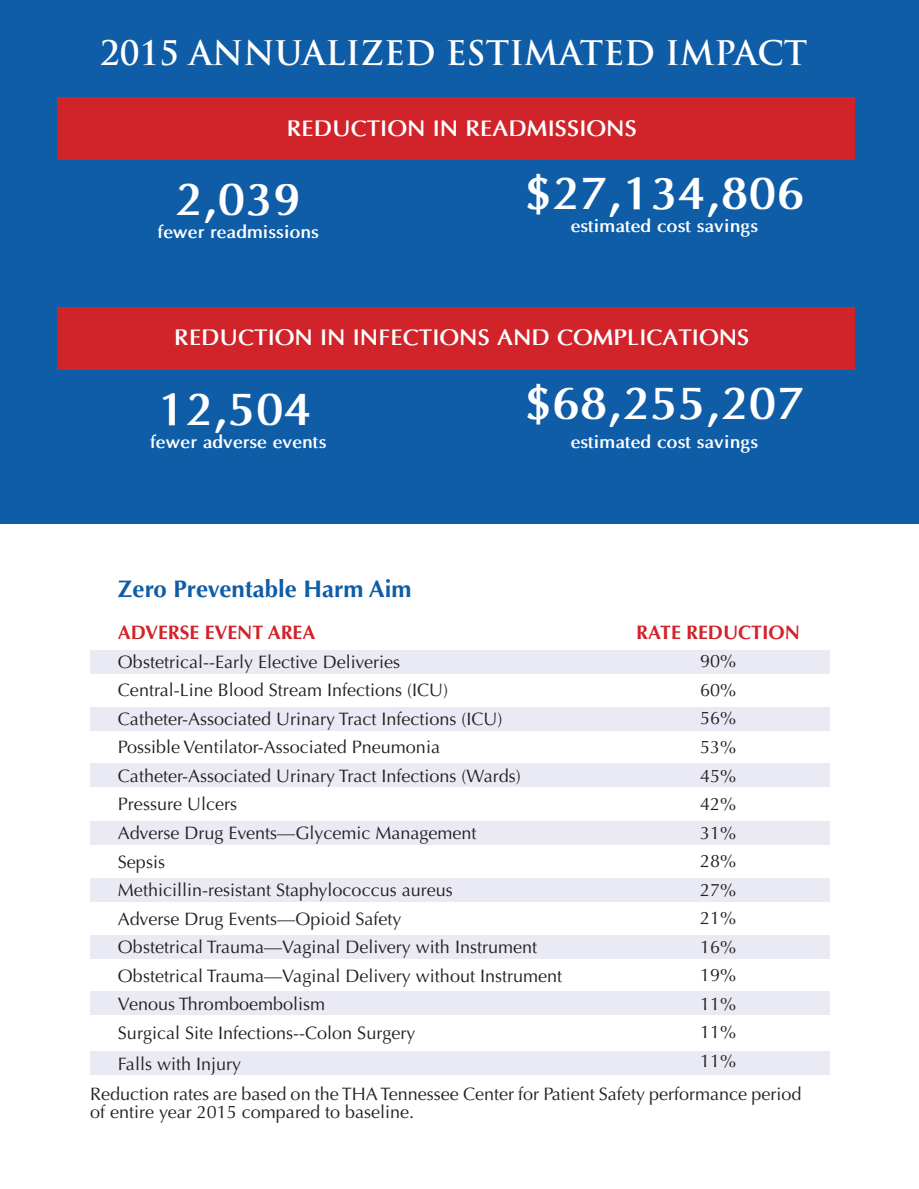
<style>
.page{position:relative;width:919px;height:1189px;background:#fff}
.page>*{position:absolute;margin:0;border:0;box-sizing:border-box;transform-origin:0 0}
.t1{font:700 46.5px "Optima";color:#fff}
.t2{font:700 33px "Trajan Pro";color:#fff}
.t3{font:700 24px "Optima LT Std";color:#0f5ca7}
.t4{font:700 22.5px "Optima";color:#fff}
.t5{font:700 19.5px "Optima LT Std";color:#d1232a}
.t6{font:18px/28.5px "Optima LT Std";color:#231f20}
.t7{font:700 18px "Optima";color:#fff}
</style>
<div class="page">
<div style="left:0;top:0;width:918px;height:524px;background:#0f5ca7"></div>
<div style="left:57px;top:98px;width:797px;height:62px;background:#d1232a"></div>
<div style="left:57px;top:308px;width:797px;height:62px;background:#d1232a"></div>
<div style="left:90px;top:650px;width:739px;height:24px;background:#e9eaf3"></div>
<div style="left:90px;top:706px;width:739px;height:24px;background:#e9eaf3"></div>
<div style="left:90px;top:762px;width:739px;height:24px;background:#e9eaf3"></div>
<div style="left:90px;top:821px;width:739px;height:23px;background:#e9eaf3"></div>
<div style="left:90px;top:878px;width:739px;height:24px;background:#e9eaf3"></div>
<div style="left:90px;top:934px;width:739px;height:24px;background:#e9eaf3"></div>
<div style="left:90px;top:990px;width:739px;height:24px;background:#e9eaf3"></div>
<div style="left:90px;top:1051px;width:739px;height:23px;background:#e9eaf3"></div>
<h2 class="t2" style="left:100px;top:33px;width:708px">2015 ANNUALIZED ESTIMATED IMPACT</h2>
<p class="t4" style="left:287px;top:114px;width:351px">REDUCTION IN READMISSIONS</p>
<h1 class="t1" style="left:175px;top:171px;width:128px">2,039</h1>
<p class="t7" style="left:157px;top:221px;width:163px">fewer readmissions</p>
<h1 class="t1" style="left:524px;top:164px;width:282px">$27,134,806</h1>
<p class="t7" style="left:570px;top:215px;width:189px">estimated cost savings</p>
<p class="t4" style="left:174px;top:323px;width:576px">REDUCTION IN INFECTIONS AND COMPLICATIONS</p>
<h1 class="t1" style="left:158px;top:381px;width:155px">12,504</h1>
<p class="t7" style="left:150px;top:431px;width:177px">fewer adverse events</p>
<h1 class="t1" style="left:524px;top:374px;width:282px">$68,255,207</h1>
<p class="t7" style="left:570px;top:431px;width:189px">estimated cost savings</p>
<h3 class="t3" style="left:118px;top:575px;width:295px">Zero Preventable Harm Aim</h3>
<p class="t5" style="left:118px;top:621px;width:199px">ADVERSE EVENT AREA</p>
<p class="t6" style="left:118px;top:647px;width:445px">Obstetrical--Early Elective Deliveries<br>Central-Line Blood Stream Infections (ICU)<br>Catheter-Associated Urinary Tract Infections (ICU)<br>Possible Ventilator-Associated Pneumonia Catheter-Associated Urinary Tract Infections (Wards)<br>Pressure Ulcers<br>Adverse Drug Events—Glycemic Management<br>Sepsis<br>Methicillin-resistant Staphylococcus aureus<br>Adverse Drug Events—Opioid Safety<br>Obstetrical Trauma—Vaginal Delivery with Instrument Obstetrical Trauma—Vaginal Delivery without Instrument Venous Thromboembolism<br>Surgical Site Infections--Colon Surgery</p>
<p class="t6" style="left:118px;top:1049px;width:125px">Falls with Injury</p>
<p class="t5" style="left:636px;top:620px;width:165px">RATE REDUCTION</p>
<p class="t6" style="left:699px;top:647px;width:38px;text-align:justify">90% 60% 56% 53% 45% 42% 31% 28% 27% 21% 16% 19% 11% 11% 11%</p>
<p class="t6" style="left:90px;top:1084px;width:712px;line-height:18px">Reduction rates are based on the THA Tennessee Center for Patient Safety performance period of entire year 2015 compared to baseline.</p>
</div>
